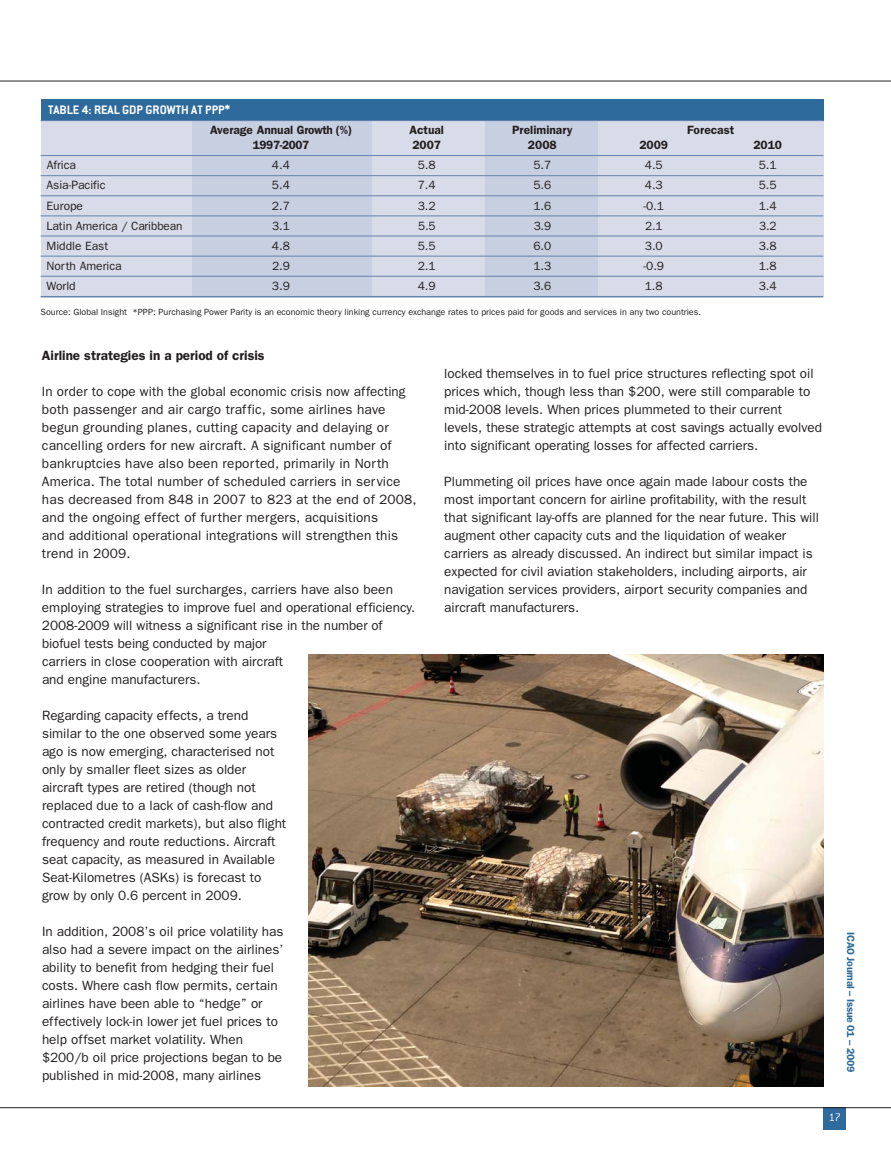
<style>
.page{position:relative;width:891px;height:1175px;background:#fff}
.page>*{position:absolute;margin:0;border:0;box-sizing:border-box;transform-origin:0 0}
.t1{font:13.5px/18px "Franklin Gothic";color:#231f20}
.t2{font:600 13.5px "Franklin Gothic";color:#231f20}
.t3{font:700 13.5px "Conduit ITC Std";color:#fff}
.t4{font:12px "Franklin Gothic";color:#231f20}
.t5{font:600 12px "Franklin Gothic";color:#231f20}
.t6{font:600 12px "Franklin Gothic";letter-spacing:-.03em;color:#231f20}
.t7{font:300 12px "Conduit ITC Std";color:#fff}
.t8{font:600 10.5px "Franklin Gothic";letter-spacing:-.03em;color:#2e6a9c}
.t9{font:9px "Franklin Gothic";color:#231f20}
</style>
<div class="page">
<div style="left:824px;top:1107px;width:22px;height:23px;background:#2e6a9c"></div>
<div style="left:41px;top:118px;width:783px;height:178px;background:#d8dce8"></div>
<div style="left:192px;top:118px;width:179px;height:178px;background:#c8cfe0"></div>
<div style="left:485px;top:118px;width:113px;height:178px;background:#c8cfe0"></div>
<div style="left:41px;top:99px;width:783px;height:21px;background:#2e6a9c"></div>
<hr style="left:41px;top:120px;width:782px;height:1px;background:#6383ae">
<hr style="left:41px;top:155px;width:782px;height:1px;background:#6383ae">
<hr style="left:41px;top:175px;width:782px;height:1px;background:#6383ae">
<hr style="left:41px;top:195px;width:782px;height:1px;background:#6383ae">
<hr style="left:41px;top:215px;width:782px;height:1px;background:#6383ae">
<hr style="left:41px;top:236px;width:782px;height:1px;background:#6383ae">
<hr style="left:41px;top:256px;width:782px;height:1px;background:#6383ae">
<hr style="left:41px;top:276px;width:782px;height:1px;background:#6383ae">
<hr style="left:41px;top:296px;width:782px;height:1px;background:#6383ae">
<img style="left:309px;top:654px;width:515px;height:432px">
<hr style="left:0;top:1107px;width:891px;height:1px;background:#231f20">
<hr style="left:0;top:81px;width:891px;height:1px;background:#231f20">
<p class="t3" style="left:48px;top:101px;width:183px">TABLE 4: REAL GDP GROWTH AT PPP*</p>
<p class="t5" style="left:210px;top:126px;width:144px">Average Annual Growth (%)</p>
<p class="t5" style="left:409px;top:126px;width:36px">Actual</p>
<p class="t5" style="left:512px;top:126px;width:62px">Preliminary</p>
<p class="t5" style="left:687px;top:126px;width:49px">Forecast</p>
<p class="t6" style="left:253px;top:141px;width:58px">1997-2007</p>
<p class="t5" style="left:412px;top:141px;width:30px">2007</p>
<p class="t5" style="left:528px;top:141px;width:30px">2008</p>
<p class="t5" style="left:639px;top:141px;width:30px">2009</p>
<p class="t5" style="left:753px;top:141px;width:30px">2010</p>
<p class="t4" style="left:47px;top:161px;width:31px">Africa</p>
<p class="t4" style="left:272px;top:161px;width:19px">4.4</p>
<p class="t4" style="left:418px;top:161px;width:19px">5.8</p>
<p class="t4" style="left:533px;top:161px;width:19px">5.7</p>
<p class="t4" style="left:645px;top:161px;width:19px">4.5</p>
<p class="t4" style="left:759px;top:161px;width:19px">5.1</p>
<p class="t4" style="left:46px;top:181px;width:61px">Asia-Pacific</p>
<p class="t4" style="left:272px;top:181px;width:19px">5.4</p>
<p class="t4" style="left:418px;top:181px;width:19px">7.4</p>
<p class="t4" style="left:533px;top:181px;width:19px">5.6</p>
<p class="t4" style="left:645px;top:181px;width:19px">4.3</p>
<p class="t4" style="left:759px;top:181px;width:19px">5.5</p>
<p class="t4" style="left:46px;top:201px;width:38px">Europe</p>
<p class="t4" style="left:272px;top:201px;width:19px">2.7</p>
<p class="t4" style="left:418px;top:201px;width:19px">3.2</p>
<p class="t4" style="left:533px;top:201px;width:19px">1.6</p>
<p class="t4" style="left:643px;top:201px;width:22px">-0.1</p>
<p class="t4" style="left:759px;top:201px;width:19px">1.4</p>
<p class="t4" style="left:46px;top:221px;width:138px">Latin America / Caribbean</p>
<p class="t4" style="left:272px;top:221px;width:19px">3.1</p>
<p class="t4" style="left:418px;top:221px;width:19px">5.5</p>
<p class="t4" style="left:534px;top:221px;width:19px">3.9</p>
<p class="t4" style="left:645px;top:221px;width:19px">2.1</p>
<p class="t4" style="left:759px;top:221px;width:19px">3.2</p>
<p class="t4" style="left:46px;top:241px;width:63px">Middle East</p>
<p class="t4" style="left:272px;top:241px;width:19px">4.8</p>
<p class="t4" style="left:418px;top:241px;width:19px">5.5</p>
<p class="t4" style="left:533px;top:241px;width:19px">6.0</p>
<p class="t4" style="left:645px;top:241px;width:19px">3.0</p>
<p class="t4" style="left:759px;top:241px;width:19px">3.8</p>
<p class="t4" style="left:46px;top:262px;width:77px">North America</p>
<p class="t4" style="left:272px;top:262px;width:19px">2.9</p>
<p class="t4" style="left:418px;top:262px;width:19px">2.1</p>
<p class="t4" style="left:533px;top:262px;width:19px">1.3</p>
<p class="t4" style="left:644px;top:262px;width:22px">-0.9</p>
<p class="t4" style="left:759px;top:262px;width:19px">1.8</p>
<p class="t4" style="left:46px;top:282px;width:31px">World</p>
<p class="t4" style="left:272px;top:282px;width:19px">3.9</p>
<p class="t4" style="left:418px;top:282px;width:19px">4.9</p>
<p class="t4" style="left:533px;top:282px;width:19px">3.6</p>
<p class="t4" style="left:645px;top:282px;width:19px">1.8</p>
<p class="t4" style="left:759px;top:282px;width:19px">3.4</p>
<p class="t9" style="left:40px;top:309px;width:662px">Source: Global Insight *PPP: Purchasing Power Parity is an economic theory linking currency exchange rates to prices paid for goods and services in any two countries.</p>
<p class="t2" style="left:42px;top:351px;width:224px">Airline strategies in a period of crisis</p>
<p class="t1" style="left:42px;top:384px;width:376px">In order to cope with the global economic crisis now affecting both passenger and air cargo traffic, some airlines have begun grounding planes, cutting capacity and delaying or cancelling orders for new aircraft. A significant number of bankruptcies have also been reported, primarily in North America. The total number of scheduled carriers in service has decreased from 848 in 2007 to 823 at the end of 2008, and the ongoing effect of further mergers, acquisitions<br>and additional operational integrations will strengthen this trend in 2009.</p>
<p class="t1" style="left:42px;top:582px;width:375px">In addition to the fuel surcharges, carriers have also been employing strategies to improve fuel and operational efficiency.<br>2008-2009 will witness a significant rise in the number of biofuel tests being conduct ed by major<br>carriers in close cooperation with aircraft<br>and engine manufacturers.</p>
<p class="t1" style="left:42px;top:708px;width:246px">Regarding capacity effects, a trend similar to the one observed some years ago is now emerging, characterised not only by smaller fleet sizes as older aircraft types are retired (though not replaced due to a lack of cash-flow and contracted credit markets), but also flight frequency and route reductions. Aircraft seat capacity, as measured in Available Seat-Kilometres (ASKs) is forecast to grow by only 0.6 percent in 2009.</p>
<p class="t1" style="left:42px;top:923px;width:243px">In addition, 2008’s oil price volatility has also had a severe impact on the airlines’ ability to benefit from hedging their fuel costs. Where cash flow permits, certain airlines have been able to “hedge” or effectively lock-in lower jet fuel prices to help offset market volatility. When $200/b oil price projections began to be published in mid-2008, many airlines</p>
<p class="t1" style="left:444px;top:365px;width:379px">locked themselves in to fuel price structures reflecting spot oil prices which, though less than $200, were still comparable to mid-2008 levels. When prices plummeted to their current levels, these strategic attempts at cost savings actually evolved into significant operating losses for affected carriers.</p>
<p class="t1" style="left:444px;top:473px;width:376px">Plummeting oil prices have once again made labour costs the most important concern for airline profitability, with the result that significant lay-offs are planned for the near future. This will augment other capacity cuts and the liquidation of weaker carriers as already discussed. An indirect but similar impact is expected for civil aviation stakeholders, including airports, air navigation services providers, airport security companies and aircraft manufacturers.</p>
<p class="t8" style="left:854px;top:932px;width:141px;rotate:90deg">ICAO Journal – Issue 01 – 2009</p>
<p class="t7" style="left:829px;top:1113px;width:14px">17</p>
</div>
